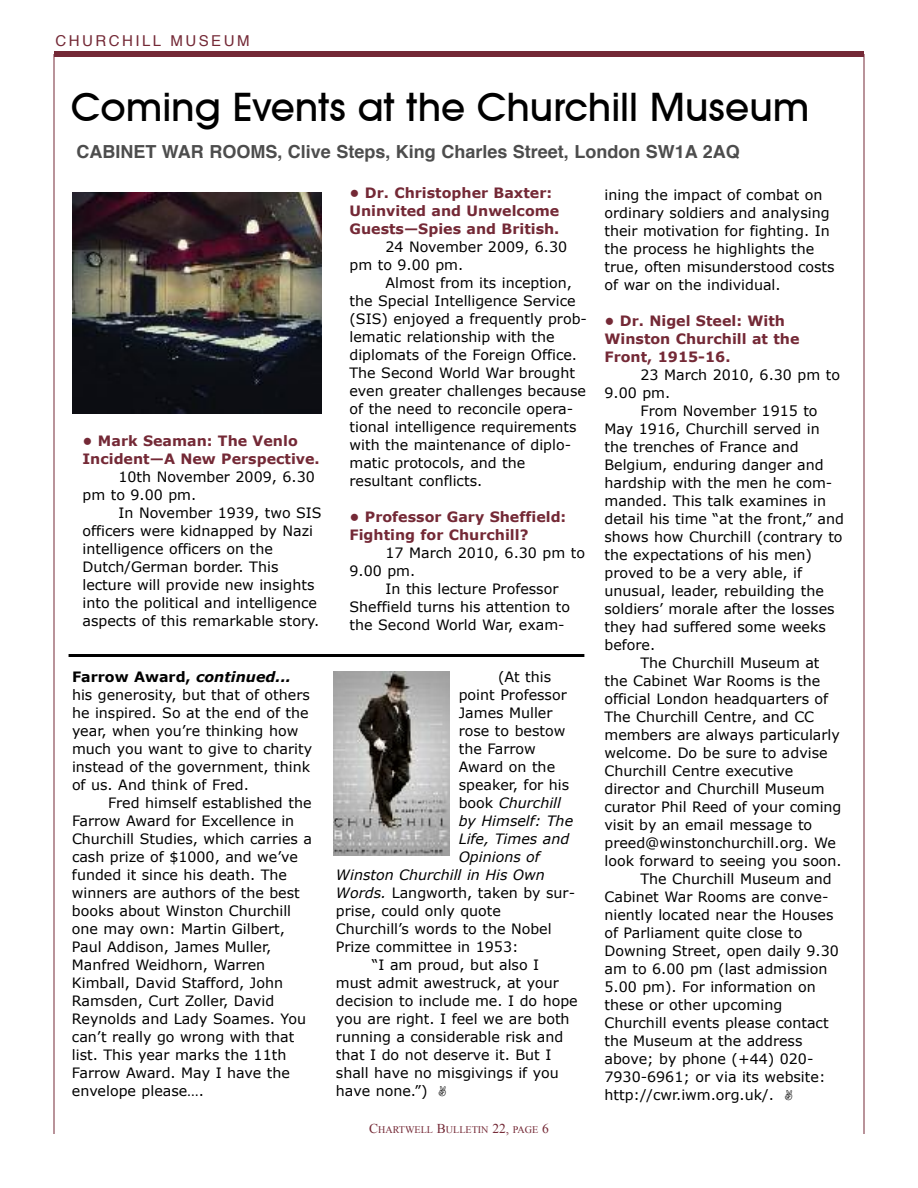
<style>
.page{position:relative;width:918px;height:1188px;background:#fff}
.page>*{position:absolute;margin:0;border:0;box-sizing:border-box;transform-origin:0 0}
.t1{font:42px "Avant Garde Md ITCTT";color:#000}
.t2{font:700 18px "Helvetica";color:#4d4d4d}
.t3{font:15px "Helvetica";letter-spacing:.165em;color:#742936}
.t4{font:14.25px/18px "Verdana";color:#000}
.t5{font:700 14.25px/18px "Verdana";color:#742936}
.t6{font:italic 14.25px "Verdana";color:#000}
.t7{font:10.2px "Times New Roman";color:#742936}
.s1{font-weight:700}
.s2{font-weight:700;font-style:italic}
.s3{font-style:normal}
.s4{font-style:italic}
.s5{font-size:13.5px}
</style>
<div class="page">
<hr style="left:54px;top:54px;width:1px;height:1080px;background:#742936">
<hr style="left:864px;top:54px;width:1px;height:1080px;background:#742936">
<div style="left:54px;top:51px;width:810px;height:6px;background:#742936"></div>
<img style="left:334px;top:671px;width:116px;height:184px">
<img style="left:73px;top:192px;width:249px;height:221px">
<hr style="left:69px;top:654px;width:515px;height:3px;background:#000">
<p class="t3" style="left:56px;top:34px;width:196px">CHURCHILL MUSEUM</p>
<h1 class="t1" style="left:71px;top:82px;width:740px">Coming Events at the Churchill Museum</h1>
<p class="t2" style="left:76px;top:144px;width:665px">CABINET WAR ROOMS, Clive Steps, King Charles Street, London SW1A 2AQ</p>
<p class="t5" style="left:82px;top:431px;width:239px">• Mark Seaman: The Venlo<br>Incident—A New Perspective.</p>
<p class="t4" style="left:83px;top:467px;width:234px;text-indent:36px">10th November 2009, 6.30 pm to 9.00 pm.</p>
<p class="t4" style="left:83px;top:503px;width:241px;text-indent:36px">In November 1939, two SIS officers were kidnapped by Nazi intelligence officers on the<br>Dutch/German border. This lecture will provide new insights into the political and intelligence aspects of this remarkable story.</p>
<p class="t4" style="left:72px;top:667px;width:242px"><span class="s1">Farrow Award,</span> <span class="s2">continued... </span>his generosity, but that of others he inspired. So at the end of the year, when you’re thinking how much you want to give to charity instead of the government, think of us. And think of Fred.</p>
<p class="t4" style="left:72px;top:793px;width:242px;text-indent:36px">Fred himself established the<br>Farrow Award for Excellence in<br>Churchill Studies, which carries a cash prize of $1000, and we’ve funded it since his death. The winners are authors of the best books about Winston Churchill one may own: Martin Gilbert,<br>Paul Addison, James Muller,<br>Manfred Weidhorn, Warren<br>Kimball, David Stafford, John<br>Ramsden, Curt Zoller, David<br>Reynolds and Lady Soames. You can’t really go wrong with that list. This year marks the 11th<br>Farrow Award. May I have the envelope please….</p>
<p class="t5" style="left:349px;top:184px;width:211px">• Dr. Christopher Baxter:<br>Uninvited and Unwelcome<br>Guests—Spies and British.</p>
<p class="t4" style="left:349px;top:238px;width:219px;text-indent:36px">24 November 2009, 6.30 pm to 9.00 pm.</p>
<p class="t4" style="left:349px;top:274px;width:239px;text-indent:36px">Almost from its inception, the Special Intelligence Service (SIS) enjoyed a frequently prob&shy;lematic relationship with the diplomats of the Foreign Office.<br>The Second World War brought even greater challenges because of the need to reconcile opera&shy;tional intelligence requirements with the maintenance of diplo&shy;matic protocols, and the resultant conflicts.</p>
<p class="t5" style="left:349px;top:508px;width:218px">• Professor Gary Sheffield:<br>Fighting for Churchill?</p>
<p class="t4" style="left:385px;top:544px;width:201px">17 March 2010, 6.30 pm to</p>
<p class="t4" style="left:349px;top:562px;width:67px">9.00 pm.</p>
<p class="t4" style="left:385px;top:580px;width:174px">In this lecture Professor</p>
<p class="t4" style="left:349px;top:598px;width:222px">Sheffield turns his attention to</p>
<p class="t4" style="left:349px;top:616px;width:217px">the Second World War, exam-</p>
<p class="t4" style="left:498px;top:667px;width:55px">(At this</p>
<p class="t4" style="left:459px;top:685px;width:109px">point Professor</p>
<p class="t4" style="left:459px;top:703px;width:95px">James Muller</p>
<p class="t4" style="left:459px;top:721px;width:108px">rose to bestow</p>
<p class="t4" style="left:459px;top:739px;width:79px">the Farrow</p>
<p class="t4" style="left:459px;top:757px;width:98px">Award on the</p>
<p class="t4" style="left:459px;top:775px;width:112px">speaker, for his</p>
<p class="t6" style="left:459px;top:794px;width:104px"><span class="s3">book</span> Churchill</p>
<p class="t6" style="left:459px;top:812px;width:116px">by Himself: The</p>
<p class="t6" style="left:459px;top:830px;width:112px">Life, Times and</p>
<p class="t6" style="left:459px;top:848px;width:83px">Opinions of</p>
<p class="t6" style="left:336px;top:866px;width:210px">Winston Churchill in His Own</p>
<p class="t4" style="left:336px;top:883px;width:241px"><span class="s4">Words.</span> Langworth, taken by sur-</p>
<p class="t4" style="left:336px;top:901px;width:167px">prise, could only quote</p>
<p class="t4" style="left:336px;top:919px;width:217px">Churchill’s words to the Nobel</p>
<p class="t4" style="left:336px;top:937px;width:184px">Prize committee in 1953:</p>
<p class="t4" style="left:372px;top:955px;width:169px">“I am proud, but also I</p>
<p class="t4" style="left:336px;top:973px;width:224px">must admit awestruck, at your</p>
<p class="t4" style="left:336px;top:991px;width:243px">decision to include me. I do hope</p>
<p class="t4" style="left:336px;top:1009px;width:235px">you are right. I feel we are both</p>
<p class="t4" style="left:336px;top:1027px;width:229px">running a considerable risk and</p>
<p class="t4" style="left:336px;top:1045px;width:217px">that I do not deserve it. But I</p>
<p class="t4" style="left:336px;top:1063px;width:224px">shall have no misgivings if you</p>
<p class="t4" style="left:336px;top:1081px;width:93px">have none.”)</p>
<p class="t7" style="left:369px;top:1124px;width:181px"><span class="s5">C</span>HARTWELL <span class="s5">B</span>ULLETIN <span class="s5">22,</span> PAGE <span class="s5">6</span></p>
<p class="t4" style="left:604px;top:185px;width:232px">ining the impact of combat on ordinary soldiers and analysing their motivation for fighting. In the process he highlights the true, often misunderstood costs of war on the individual.</p>
<p class="t5" style="left:604px;top:311px;width:197px">• Dr. Nigel Steel: With<br>Winston Churchill at the<br>Front, 1915-16.</p>
<p class="t4" style="left:640px;top:365px;width:201px">23 March 2010, 6.30 pm to</p>
<p class="t4" style="left:604px;top:383px;width:67px">9.00 pm.</p>
<p class="t4" style="left:640px;top:401px;width:179px">From November 1915 to</p>
<p class="t4" style="left:604px;top:419px;width:217px">May 1916, Churchill served in</p>
<p class="t4" style="left:604px;top:437px;width:196px">the trenches of France and</p>
<p class="t4" style="left:604px;top:455px;width:221px">Belgium, enduring danger and</p>
<p class="t4" style="left:604px;top:473px;width:229px">hardship with the men he com-</p>
<p class="t4" style="left:604px;top:491px;width:223px">manded. This talk examines in</p>
<p class="t4" style="left:604px;top:509px;width:241px">detail his time “at the front,” and</p>
<p class="t4" style="left:604px;top:527px;width:240px">shows how Churchill (contrary to</p>
<p class="t4" style="left:604px;top:545px;width:209px">the expectations of his men)</p>
<p class="t4" style="left:604px;top:563px;width:199px">proved to be a very able, if</p>
<p class="t4" style="left:604px;top:581px;width:221px">unusual, leader, rebuilding the</p>
<p class="t4" style="left:604px;top:599px;width:232px">soldiers’ morale after the losses</p>
<p class="t4" style="left:604px;top:617px;width:223px">they had suffered some weeks</p>
<p class="t4" style="left:604px;top:635px;width:52px">before.</p>
<p class="t4" style="left:640px;top:653px;width:181px">The Churchill Museum at</p>
<p class="t4" style="left:604px;top:671px;width:217px">the Cabinet War Rooms is the</p>
<p class="t4" style="left:604px;top:689px;width:225px">official London headquarters of</p>
<p class="t4" style="left:604px;top:707px;width:211px">The Churchill Centre, and CC</p>
<p class="t4" style="left:604px;top:725px;width:237px">members are always particularly</p>
<p class="t4" style="left:604px;top:743px;width:225px">welcome. Do be sure to advise</p>
<p class="t4" style="left:604px;top:761px;width:190px">Churchill Centre executive</p>
<p class="t4" style="left:604px;top:779px;width:222px">director and Churchill Museum</p>
<p class="t4" style="left:604px;top:797px;width:239px">curator Phil Reed of your coming</p>
<p class="t4" style="left:604px;top:815px;width:209px">visit by an email message to</p>
<p class="t4" style="left:604px;top:833px;width:233px">preed@winstonchurchill.org. We</p>
<p class="t4" style="left:604px;top:851px;width:239px">look forward to seeing you soon.</p>
<p class="t4" style="left:640px;top:869px;width:193px">The Churchill Museum and</p>
<p class="t4" style="left:604px;top:887px;width:225px">Cabinet War Rooms are conve-</p>
<p class="t4" style="left:604px;top:905px;width:230px">niently located near the Houses</p>
<p class="t4" style="left:604px;top:923px;width:200px">of Parliament quite close to</p>
<p class="t4" style="left:604px;top:941px;width:236px">Downing Street, open daily 9.30</p>
<p class="t4" style="left:604px;top:959px;width:224px">am to 6.00 pm (last admission</p>
<p class="t4" style="left:604px;top:977px;width:213px">5.00 pm). For information on</p>
<p class="t4" style="left:604px;top:995px;width:179px">these or other upcoming</p>
<p class="t4" style="left:604px;top:1013px;width:226px">Churchill events please contact</p>
<p class="t4" style="left:604px;top:1031px;width:200px">the Museum at the address</p>
<p class="t4" style="left:604px;top:1049px;width:210px">above; by phone (+44) 020-</p>
<p class="t4" style="left:604px;top:1067px;width:222px">7930-6961; or via its website:</p>
<p class="t4" style="left:604px;top:1085px;width:171px">http://cwr.iwm.org.uk/.</p>
</div>
